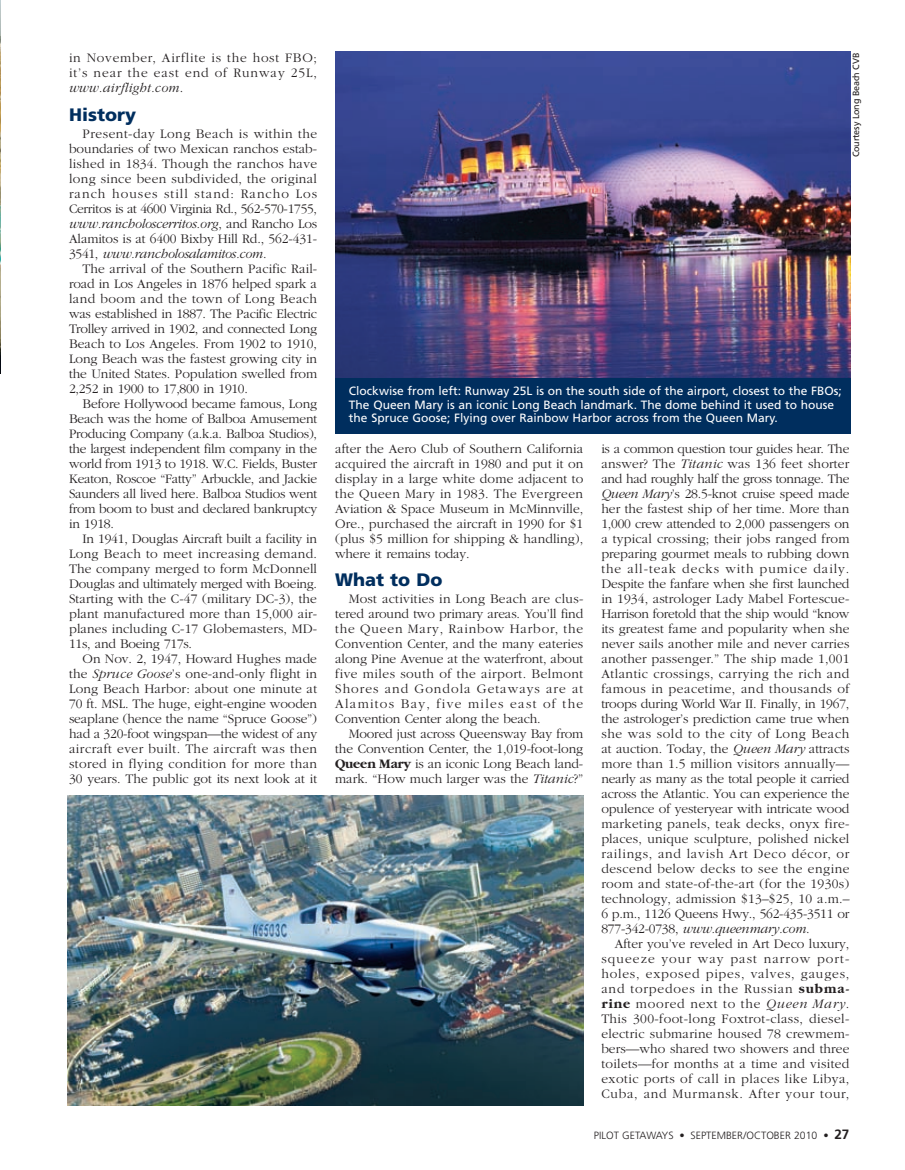
<style>
.page{position:relative;width:905px;height:1170px;background:#fff}
.page>*{position:absolute;margin:0;border:0;box-sizing:border-box;transform-origin:0 0}
.t1{font:900 18px "Frutiger";color:#002e5e}
.t2{font:300 13.5px/15px "Garamond";color:#231f20;text-align:justify}
.t3{font:12px/13.5px "Frutiger";color:#fff}
.t4{font:300 10.5px "Frutiger";color:#231f20}
.t5{font:9px "Frutiger";letter-spacing:-.015em;color:#231f20}
.s1{font-style:italic}
.s2{font-weight:700}
.s3{font-weight:700;font-size:13.5px}
</style>
<div class="page">
<img style="left:0;top:0;width:1px;height:373px">
<img style="left:335px;top:51px;width:515px;height:326px">
<div style="left:335px;top:377px;width:515px;height:56px;background:#002e5e"></div>
<img style="left:68px;top:795px;width:515px;height:309px">
<p class="t2" style="left:69px;top:52px;width:249px">in November, Airflite is the host FBO; it’s near the east end of Runway 25L, <span class="s1">www.airflight.com</span>.</p>
<h1 class="t1" style="left:69px;top:107px;width:69px">History</h1>
<p class="t2" style="left:69px;top:127px;width:250px;text-indent:14px">Present-day Long Beach is within the boundaries of two Mexican ranchos estab&shy;lished in 1834. Though the ranchos have long since been subdivided, the original ranch houses still stand: Rancho Los Cerritos is at 4600 Virginia Rd., 562-570-1755, <span class="s1">www.rancholoscerritos.org</span>, and Rancho Los Alamitos is at 6400 Bixby Hill Rd., 562-431- 3541, <span class="s1">www.rancholosalamitos.com</span>.</p>
<p class="t2" style="left:69px;top:262px;width:249px;text-indent:14px">The arrival of the Southern Pacific Rail - road in Los Angeles in 1876 helped spark a land boom and the town of Long Beach was established in 1887. The Pacific Electric Trolley arrived in 1902, and connected Long Beach to Los Angeles. From 1902 to 1910, Long Beach was the fastest growing city in the United States. Population swelled from 2,252 in 1900 to 17,800 in 1910.</p>
<p class="t2" style="left:69px;top:397px;width:250px;text-indent:14px">Before Hollywood became famous, Long Beach was the home of Balboa Amusement Producing Company (a.k.a. Balboa Studios), the largest independent film company in the world from 1913 to 1918. W.C. Fields, Buster Keaton, Roscoe “Fatty” Arbuckle, and Jackie Saunders all lived here. Balboa Studios went from boom to bust and declared bankruptcy in 1918.</p>
<p class="t2" style="left:69px;top:532px;width:250px;text-indent:14px">In 1941, Douglas Aircraft built a facility in Long Beach to meet increasing demand.<br>The company merged to form McDonnell Douglas and ultimately merged with Boeing.<br>Starting with the C-47 (military DC-3), the plant manufactured more than 15,000 air&shy;planes including C-17 Globemasters, MD-11s, and Boeing 717s.</p>
<p class="t2" style="left:69px;top:652px;width:250px;text-indent:14px">On Nov. 2, 1947, Howard Hughes made the <span class="s1">Spruce Goose</span>’s one-and-only flight in Long Beach Harbor: about one minute at 70 ft. MSL. The huge, eight-engine wooden seaplane (hence the name “Spruce Goose”) had a 320-foot wingspan—the widest of any aircraft ever built. The aircraft was then stored in flying condition for more than 30 years. The public got its next look at it</p>
<p class="t5" style="left:852px;top:157px;width:106px;rotate:-90deg">Courtesy Long Beach CVB</p>
<p class="t3" style="left:349px;top:385px;width:494px">Clockwise from left: Runway 25L is on the south side of the airport, closest to the FBOs;<br>The Queen Mary is an iconic Long Beach landmark. The dome behind it used to house the Spruce Goose; Flying over Rainbow Harbor across from the Queen Mary.</p>
<p class="t2" style="left:335px;top:441px;width:250px">after the Aero Club of Southern California acquired the aircraft in 1980 and put it on display in a large white dome adjacent to the Queen Mary in 1983. The Evergreen Aviation &amp; Space Museum in McMinnville, Ore., purchased the aircraft in 1990 for $1 (plus $5 million for shipping &amp; handling), where it remains today.</p>
<h1 class="t1" style="left:335px;top:572px;width:109px">What to Do</h1>
<p class="t2" style="left:335px;top:592px;width:250px;text-indent:14px">Most activities in Long Beach are clus&shy;tered around two primary areas. You’ll find the Queen Mary, Rainbow Harbor, the Convention Center, and the many eateries along Pine Avenue at the waterfront, about five miles south of the airport. Belmont Shores and Gondola Getaways are at Alamitos Bay, five miles east of the Convention Center along the beach.</p>
<p class="t2" style="left:335px;top:727px;width:250px;text-indent:14px">Moored just across Queensway Bay from the Convention Center, the 1,019-foot-long <span class="s2">Queen Mary</span> is an iconic Long Beach land&shy;mark. “How much larger was the <span class="s1">Titanic</span>?”</p>
<p class="t2" style="left:601px;top:441px;width:250px">is a common question tour guides hear. The answer? The <span class="s1">Titanic</span> was 136 feet shorter and had roughly half the gross tonnage. The <span class="s1">Queen Mary</span>’s 28.5-knot cruise speed made her the fastest ship of her time. More than 1,000 crew attended to 2,000 passengers on a typical crossing; their jobs ranged from preparing gourmet meals to rubbing down the all-teak decks with pumice daily.<br>Despite the fanfare when she first launched in 1934, astrologer Lady Mabel Fortescue-Harrison foretold that the ship would “know its greatest fame and popularity when she never sails another mile and never carries another passenger.” The ship made 1,001<br>Atlantic crossings, carrying the rich and famous in peacetime, and thousands of troops during World War II. Finally, in 1967, the astrologer’s prediction came true when she was sold to the city of Long Beach at auction. Today, the <span class="s1">Queen Mary</span> attracts more than 1.5 million visitors annually— nearly as many as the total people it carried across the Atlantic. You can experience the opulence of yesteryear with intricate wood marketing panels, teak decks, onyx fire&shy;places, unique sculpture, polished nickel railings, and lavish Art Deco décor, or descend below decks to see the engine room and state-of-the-art (for the 1930s) technology, admission $13–$25, 10 a.m.– 6 p.m., 1126 Queens Hwy., 562-435-3511 or 877-342-0738, <span class="s1">www.queenmary.com</span>.</p>
<p class="t2" style="left:601px;top:936px;width:250px;text-indent:14px">After you’ve reveled in Art Deco luxury, squeeze your way past narrow port&shy;holes, exposed pipes, valves, gauges, and torpedoes in the Russian <span class="s2">subma&shy;rine</span> moored next to the <span class="s1">Queen Mary</span>.<br>This 300-foot-long Foxtrot-class, diesel&shy;electric submarine housed 78 crewmem&shy;bers—who shared two showers and three toilets—for months at a time and visited exotic ports of call in places like Libya, Cuba, and Murmansk. After your tour,</p>
<p class="t4" style="left:594px;top:1130px;width:257px">PILOT GETAWAYS • SEPTEMBER/OCTOBER 2010 <span class="s2">•</span> <span class="s3">27</span></p>
</div>
